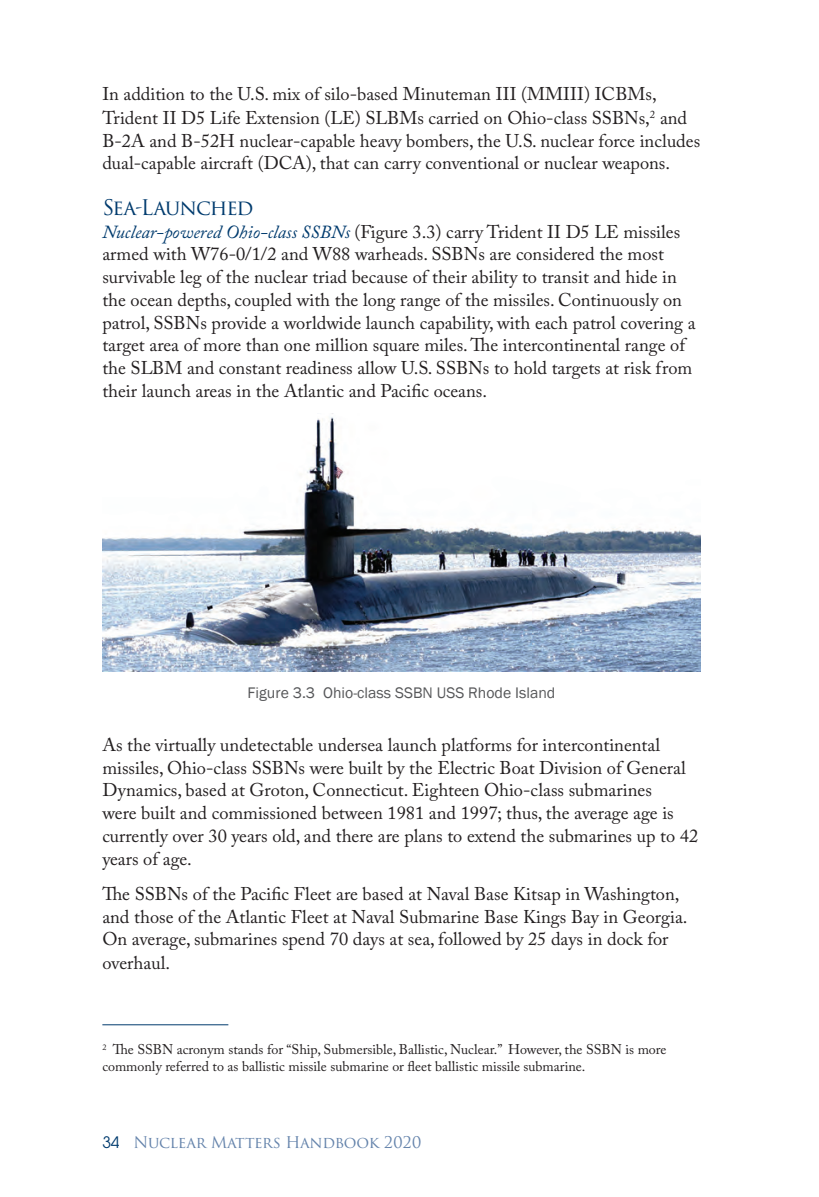
<style>
.page{position:relative;width:819px;height:1197px;background:#fff}
.page>*{position:absolute;margin:0;border:0;box-sizing:border-box;transform-origin:0 0}
.Heading_2{font:21px "Trajan Pro 3";letter-spacing:-.05em;color:#003b6e}
.t1{font:18.38px/22.8px "Adobe Caslon Pro";color:#231f20}
.Figure_Caption{font:15.75px "Franklin Gothic";color:#57585a}
.t2{font:15.75px "Trajan Pro 3";letter-spacing:-.02em;color:#6483ab}
.Footnote{font:14px/16.8px "Adobe Caslon Pro";color:#231f20}
.s1{font-style:italic;color:#003b6e}
.s2{font-family:"ITC Avant Garde Pro";color:#003b6e}
</style>
<div class="page">
<hr style="left:102px;top:1024px;width:126px;height:1px;background:#003b6e">
<img style="left:102px;top:413px;width:599px;height:259px">
<p class="t1" style="left:102px;top:82px;width:599px">In addition to the U.S. mix of silo-based Minuteman III (MMIII) ICBMs, Trident II D5 Life Extension (LE) SLBMs carried on Ohio-class SSBNs,<sup>2</sup> and B-2A and B-52H nuclear-capable heavy bombers, the U.S. nuclear force includes dual-capable aircraft (DCA), that can carry conventional or nuclear weapons.</p>
<p class="Heading_2" style="left:102px;top:193px;width:152px">Sea-Launched</p>
<p class="t1" style="left:102px;top:220px;width:595px"><span class="s1">Nuclear-powered Ohio-class SSBNs</span> (Figure 3.3) carry Trident II D5 LE missiles armed with W76-0/1/2 and W88 warheads. SSBNs are considered the most survivable leg of the nuclear triad because of their ability to transit and hide in the ocean depths, coupled with the long range of the missiles. Continuously on patrol, SSBNs provide a worldwide launch capability, with each patrol covering a target area of more than one million square miles. The intercontinental range of the SLBM and constant readiness allow U.S. SSBNs to hold targets at risk from their launch areas in the Atlantic and Pacific oceans.</p>
<p class="Figure_Caption" style="left:248px;top:683px;width:309px">Figure 3.3 Ohio-class SSBN USS Rhode Island</p>
<p class="t1" style="left:102px;top:733px;width:597px">As the virtually undetectable undersea launch platforms for intercontinental missiles, Ohio-class SSBNs were built by the Electric Boat Division of General Dynamics, based at Groton, Connecticut. Eighteen Ohio-class submarines<br>were built and commissioned between 1981 and 1997; thus, the average age is currently over 30 years old, and there are plans to extend the submarines up to 42 years of age.</p>
<p class="t1" style="left:102px;top:882px;width:587px">The SSBNs of the Pacific Fleet are based at Naval Base Kitsap in Washington, and those of the Atlantic Fleet at Naval Submarine Base Kings Bay in Georgia.<br>On average, submarines spend 70 days at sea, followed by 25 days in dock for overhaul.</p>
<p class="Footnote" style="left:102px;top:1041px;width:566px"><sup>2</sup> The SSBN acronym stands for “Ship, Submersible, Ballistic, Nuclear.” However, the SSBN is more commonly referred to as ballistic missile submarine or fleet ballistic missile submarine.</p>
<p class="t2" style="left:102px;top:1132px;width:321px"><span class="s2">34</span> Nuclear Matters Handbook 2020</p>
</div>
